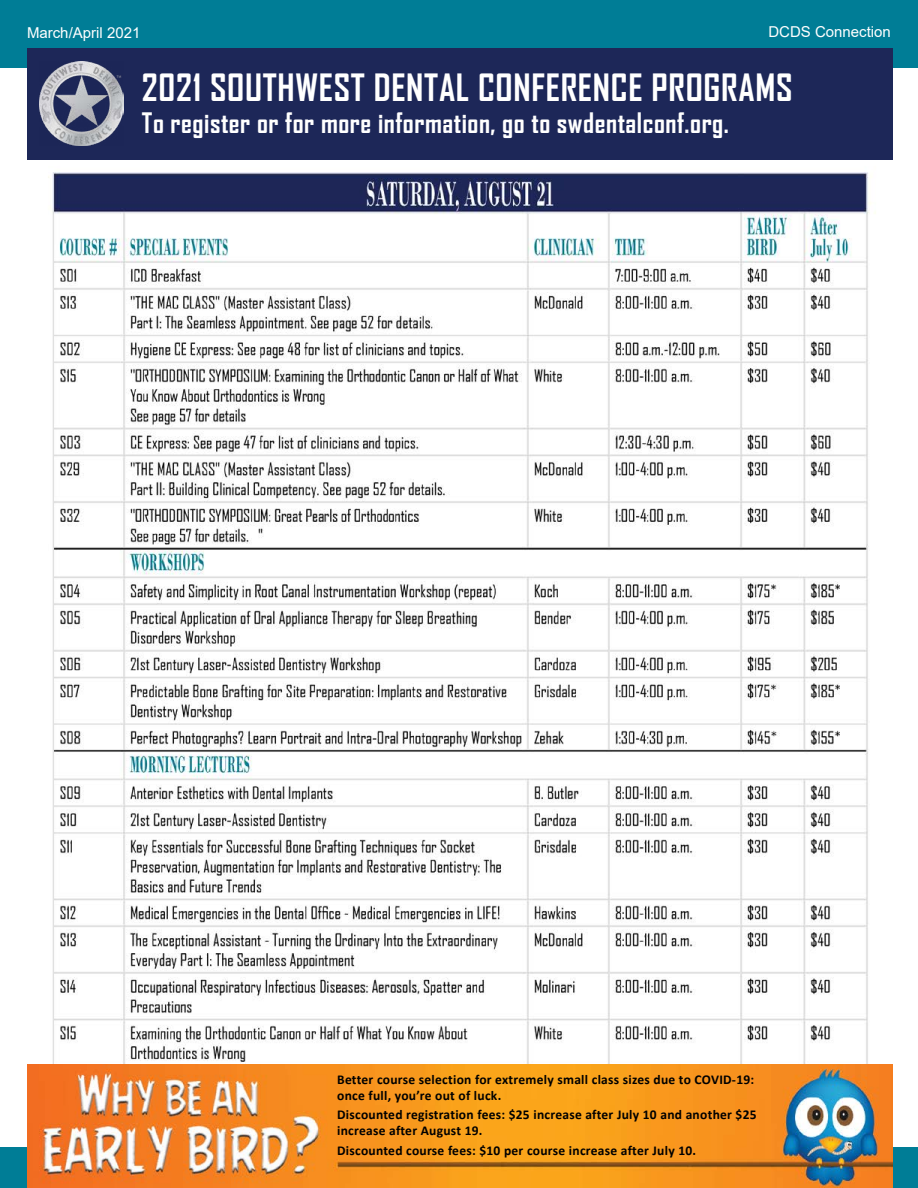
<style>
.page{position:relative;width:918px;height:1188px;background:#fff}
.page>*{position:absolute;margin:0;border:0;box-sizing:border-box;transform-origin:0 0}
.t1{font:700 36px "Agency FB";letter-spacing:.02em;color:#fff}
.t2{font:700 27px "Agency FB";letter-spacing:.02em;color:#fff}
.t3{font:15px "Arial";color:#fff}
.t4{font:700 13.5px/16.2px "Calibri";letter-spacing:.02em;color:#000}
</style>
<div class="page">
<div style="left:0;top:0;width:918px;height:60px;background:#007d96"></div>
<div style="left:0;top:51px;width:918px;height:17px;background:#007d96"></div>
<div style="left:0;top:1148px;width:918px;height:40px;background:#007d96"></div>
<img style="left:27px;top:156px;width:866px;height:973px">
<div style="left:27px;top:48px;width:865px;height:111px;background:#1d2758"></div>
<img style="left:39px;top:61px;width:85px;height:85px">
<img style="left:27px;top:1065px;width:865px;height:123px">
<p class="t3" style="left:27px;top:22px;width:115px">March/April 2021</p>
<p class="t3" style="left:768px;top:22px;width:124px">DCDS Connection</p>
<h1 class="t1" style="left:142px;top:65px;width:652px">2021 SOUTHWEST DENTAL CONFERENCE PROGRAMS</h1>
<h2 class="t2" style="left:142px;top:107px;width:588px">To register or for more information, go to swdentalconf.org.</h2>
<p class="t4" style="left:337px;top:1071px;width:419px">Better course selection for extremely small class sizes due to COVID-19: once full, you’re out of luck.</p>
<p class="t4" style="left:337px;top:1107px;width:421px">Discounted registration fees: $25 increase after July 10 and another $25 increase after August 19.</p>
<p class="t4" style="left:337px;top:1142px;width:361px">Discounted course fees: $10 per course increase after July 10.</p>
</div>
